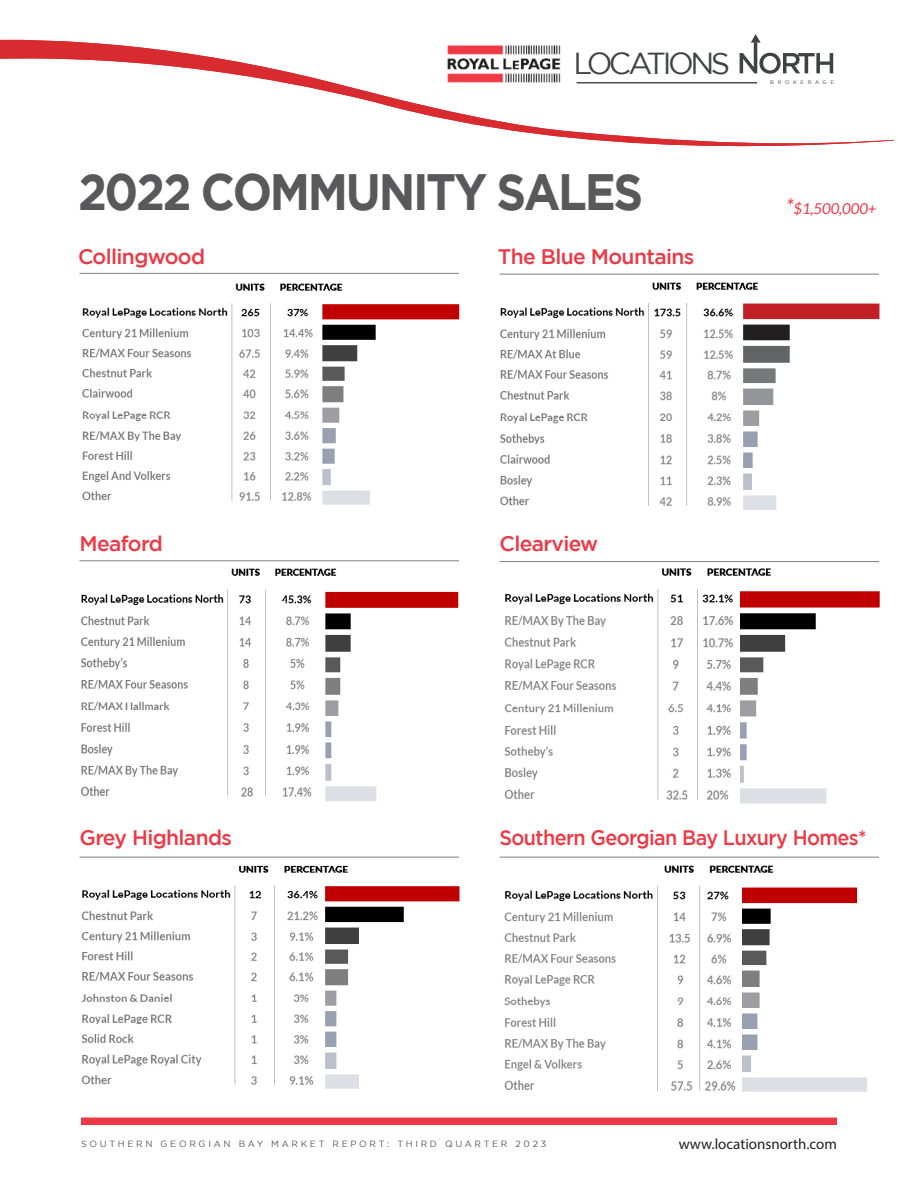
<style>
.page{position:relative;width:918px;height:1188px;background:#fff}
.page>*{position:absolute;margin:0;border:0;box-sizing:border-box;transform-origin:0 0}
.t1{font:700 51px "Gotham";letter-spacing:-.05em;color:#59595c;scale:.91 1}
.t2{font:30.3px "Gotham";letter-spacing:-.115em;color:#414242}
.t3{font:500 21px "Gotham";letter-spacing:-.03em;color:#ed3845}
.t4{font:500 21px "Gotham";letter-spacing:-.03em;color:#ed3845;scale:.94 1}
.t5{font:15px "Myriad Pro";color:#221f1f}
.t6{font:italic 15px "Lato";letter-spacing:-.01em;color:#ed3845}
.t7{font:9px "Gotham";letter-spacing:.3em;color:#59595c}
.t8{font:5.25px "Gotham";letter-spacing:.7em;color:#414242}
.s1{font-size:21px}
</style>
<div class="page">
<div style="left:81px;top:1117px;width:756px;height:8px;background:#ed3845"></div>
<img style="left:82px;top:283px;width:261px;height:218px">
<img style="left:322px;top:292px;width:138px;height:213px">
<hr style="left:80px;top:273px;width:379px;height:1px;background:#7f7f83">
<hr style="left:500px;top:274px;width:379px;height:1px;background:#7f7f83">
<hr style="left:80px;top:560px;width:379px;height:1px;background:#7f7f83">
<hr style="left:80px;top:857px;width:379px;height:1px;background:#7f7f83">
<hr style="left:500px;top:561px;width:379px;height:1px;background:#7f7f83">
<hr style="left:500px;top:857px;width:379px;height:1px;background:#7f7f83">
<img style="left:80px;top:568px;width:257px;height:229px">
<img style="left:324px;top:582px;width:135px;height:219px">
<img style="left:81px;top:865px;width:267px;height:220px">
<img style="left:325px;top:879px;width:135px;height:210px">
<img style="left:500px;top:282px;width:259px;height:224px">
<img style="left:741px;top:295px;width:139px;height:215px">
<img style="left:504px;top:568px;width:267px;height:234px">
<img style="left:741px;top:582px;width:139px;height:222px">
<img style="left:504px;top:865px;width:270px;height:226px">
<img style="left:742px;top:879px;width:125px;height:213px">
<svg style="left:0;top:37px;width:894px;height:110px"></svg>
<h2 class="t2" style="left:573px;top:52px;width:158px">LOCATIONS</h2>
<h1 class="t1" style="left:78px;top:173px;width:623px">2022 COMMUNITY SALES</h1>
<p class="t3" style="left:78px;top:249px;width:129px">Collingwood</p>
<p class="t3" style="left:498px;top:249px;width:198px">The Blue Mountains</p>
<p class="t8" style="left:770px;top:80px;width:65px">BROKERAGE</p>
<p class="t6" style="left:786px;top:202px;width:92px"><span class="s1">*</span>$1,500,000+</p>
<p class="t3" style="left:80px;top:535px;width:85px">Meaford</p>
<p class="t3" style="left:500px;top:535px;width:100px">Clearview</p>
<p class="t3" style="left:80px;top:829px;width:154px">Grey Highlands</p>
<p class="t4" style="left:500px;top:829px;width:392px">Southern Georgian Bay Luxury Homes*</p>
<p class="t7" style="left:81px;top:1141px;width:467px">SOUTHERN GEORGIAN BAY MARKET REPORT: THIRD QUARTER 2023</p>
<p class="t5" style="left:679px;top:1135px;width:160px">www.locationsnorth.com</p>
</div>
